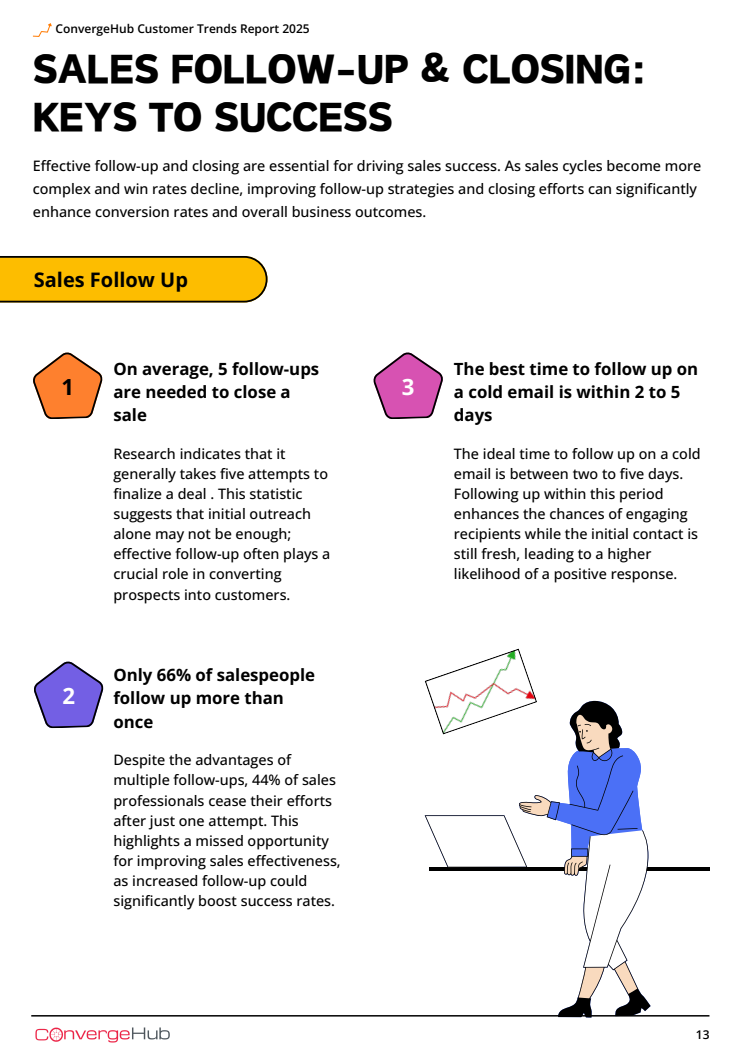
<style>
.page{position:relative;width:744px;height:1053px;background:#fff}
.page>*{position:absolute;margin:0;border:0;box-sizing:border-box;transform-origin:0 0}
.t1{font:48.28px/48px "Canva Sweet Heart";color:#000}
.t2{font:700 22.2px "Open Sans";color:#fff}
.t3{font:700 22.2px "Open Sans";color:#000}
.t4{font:700 20px "Open Sans";color:#000}
.t5{font:700 16.8px/23.4px "Open Sans";color:#000}
.t6{font:500 14.4px/20.1px "Open Sans";color:#000}
.t7{font:600 12px "Open Sans";color:#000}
</style>
<div class="page">
<svg style="left:0;top:256px;width:268px;height:46px;background:#eab004"></svg>
<svg style="left:33px;top:352px;width:70px;height:67px"></svg>
<svg style="left:34px;top:661px;width:70px;height:67px"></svg>
<svg style="left:373px;top:352px;width:70px;height:67px"></svg>
<hr style="left:429px;top:867px;width:280px;height:3px;background:#000">
<svg style="left:425px;top:648px;width:226px;height:369px"></svg>
<hr style="left:31px;top:1014px;width:678px;height:2px;background:#000">
<img style="left:35px;top:1027px;width:135px;height:15px">
<svg style="left:32px;top:23px;width:20px;height:14px"></svg>
<h4 class="t7" style="left:56px;top:20px;width:256px">ConvergeHub Customer Trends Report 2025</h4>
<p class="t1" style="left:33px;top:44px;width:617px">SALES FOLLOW-UP &amp; CLOSING:<br>KEYS TO SUCCESS</p>
<p class="t6" style="left:33px;top:153px;width:670px;line-height:23.1px">Effective follow-up and closing are essential for driving sales success. As sales cycles become more complex and win rates decline, improving follow-up strategies and closing efforts can significantly enhance conversion rates and overall business outcomes.</p>
<p class="t4" style="left:34px;top:265px;width:156px">Sales Follow Up</p>
<p class="t3" style="left:61px;top:371px;width:14px">1</p>
<h4 class="t2" style="left:62px;top:680px;width:14px">2</h4>
<p class="t5" style="left:113px;top:356px;width:207px">On average, 5 follow-ups are needed to close a sale</p>
<h1 class="t6" style="left:113px;top:443px;width:219px">Research indicates that it generally takes five attempts to finalize a deal . This statistic suggests that initial outreach alone may not be enough; effective follow-up often plays a crucial role in converting prospects into customers.</h1>
<h2 class="t5" style="left:113px;top:662px;width:203px">Only 66% of salespeople follow up more than once</h2>
<p class="t6" style="left:113px;top:749px;width:229px">Despite the advantages of multiple follow-ups, 44% of sales professionals cease their efforts after just one attempt. This highlights a missed opportunity for improving sales effectiveness, as increased follow-up could significantly boost success rates.</p>
<h3 class="t2" style="left:402px;top:371px;width:14px">3</h3>
<p class="t5" style="left:454px;top:356px;width:246px">The best time to follow up on a cold email is within 2 to 5 days</p>
<h3 class="t6" style="left:454px;top:443px;width:248px">The ideal time to follow up on a cold email is between two to five days.<br>Following up within this period enhances the chances of engaging recipients while the initial contact is still fresh, leading to a higher likelihood of a positive response.</h3>
<h4 class="t7" style="left:696px;top:1026px;width:15px">13</h4>
</div>
